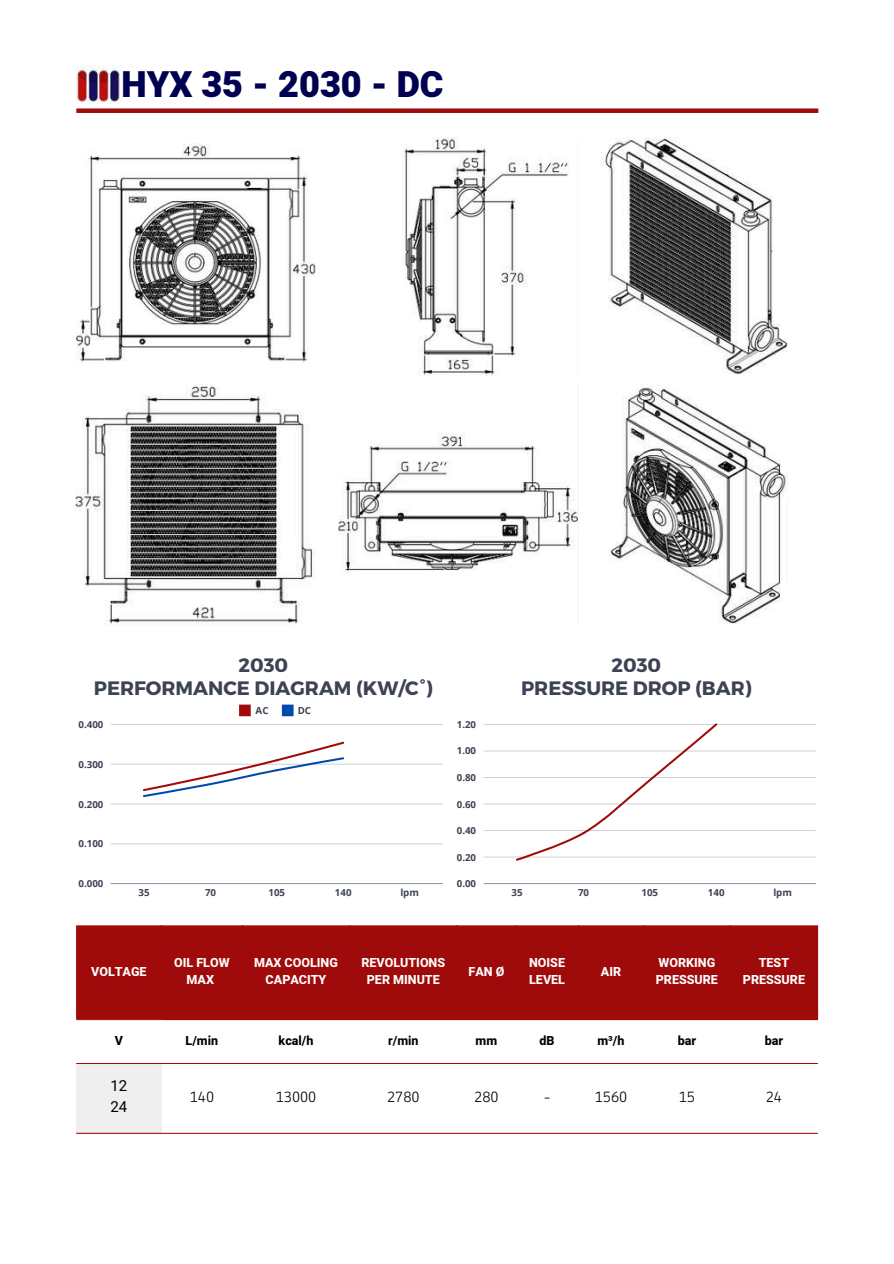
<style>
.page{position:relative;width:894px;height:1264px;background:#fff}
.page>*{position:absolute;margin:0;border:0;box-sizing:border-box;transform-origin:0 0}
.t1{font:900 35.85px "Heebo";color:#000150}
.t2{font:700 19.35px "Montserrat";color:#3d4354}
.t3{font:16.2px "Lekton";color:#000}
.t4{font:15px/20.9px "Heebo";color:#000}
.t5{font:800 12.45px/16.6px "Heebo";color:#fff;text-align:center}
.t6{font:800 12.45px "Heebo";color:#000}
.t7{font:700 12.45px "Heebo";color:#000}
.t8{font:700 9.75px "Open Sans";color:#3d4354}
</style>
<div class="page">
<img style="left:76px;top:385px;width:239px;height:239px">
<img style="left:338px;top:386px;width:450px;height:238px">
<img style="left:76px;top:143px;width:239px;height:219px">
<img style="left:404px;top:137px;width:384px;height:239px">
<img style="left:77px;top:66px;width:43px;height:38px">
<div style="left:76px;top:108px;width:742px;height:5px;background:#9f0b0b"></div>
<div style="left:76px;top:925px;width:741px;height:94px;background:#9f0b0b"></div>
<div style="left:76px;top:1063px;width:86px;height:70px;background:#efefef"></div>
<hr style="left:76px;top:1019px;width:741px;height:1px;background:#af0001">
<hr style="left:76px;top:1063px;width:741px;height:1px;background:#af0001">
<hr style="left:76px;top:1132px;width:741px;height:1px;background:#af0001">
<svg style="left:239px;top:704px;width:12px;height:12px"></svg>
<svg style="left:282px;top:704px;width:11px;height:12px"></svg>
<hr style="left:111px;top:883px;width:332px;height:1px;background:#9699a2">
<hr style="left:111px;top:843px;width:332px;height:1px;background:#dedfe2">
<hr style="left:111px;top:803px;width:332px;height:1px;background:#e8e8ea">
<hr style="left:111px;top:764px;width:332px;height:1px;background:#dbdcdf">
<hr style="left:111px;top:724px;width:332px;height:1px;background:#d0d2d6">
<svg style="left:142px;top:741px;width:203px;height:56px"></svg>
<hr style="left:483px;top:883px;width:332px;height:1px;background:#9699a2">
<hr style="left:483px;top:856px;width:332px;height:1px;background:#eaebec">
<hr style="left:483px;top:830px;width:332px;height:1px;background:#d1d2d6">
<hr style="left:483px;top:803px;width:332px;height:1px;background:#e8e8ea">
<hr style="left:483px;top:777px;width:332px;height:1px;background:#cecfd4">
<hr style="left:483px;top:750px;width:332px;height:1px;background:#e5e6e8">
<hr style="left:483px;top:724px;width:332px;height:1px;background:#d0d2d6">
<svg style="left:514px;top:723px;width:204px;height:138px"></svg>
<h1 class="t1" style="left:121px;top:60px;width:323px">HYX 35 - 2030 - DC</h1>
<h2 class="t2" style="left:238px;top:652px;width:51px">2030</h2>
<h2 class="t2" style="left:611px;top:652px;width:51px">2030</h2>
<h2 class="t2" style="left:94px;top:675px;width:340px">PERFORMANCE DIAGRAM (KW/C°)</h2>
<h2 class="t2" style="left:521px;top:675px;width:232px">PRESSURE DROP (BAR)</h2>
<p class="t8" style="left:78px;top:717px;width:26px">0.400</p>
<p class="t8" style="left:78px;top:757px;width:26px">0.300</p>
<p class="t8" style="left:78px;top:797px;width:26px">0.200</p>
<p class="t8" style="left:78px;top:836px;width:26px">0.100</p>
<p class="t8" style="left:78px;top:876px;width:26px">0.000</p>
<p class="t8" style="left:255px;top:703px;width:14px">AC</p>
<p class="t8" style="left:297px;top:703px;width:15px">DC</p>
<p class="t8" style="left:138px;top:885px;width:13px">35</p>
<p class="t8" style="left:205px;top:885px;width:13px">70</p>
<p class="t8" style="left:268px;top:885px;width:18px">105</p>
<p class="t8" style="left:335px;top:885px;width:18px">140</p>
<p class="t8" style="left:400px;top:885px;width:20px">lpm</p>
<p class="t8" style="left:456px;top:717px;width:21px">1.20</p>
<p class="t8" style="left:456px;top:744px;width:21px">1.00</p>
<p class="t8" style="left:456px;top:770px;width:21px">0.80</p>
<p class="t8" style="left:456px;top:797px;width:21px">0.60</p>
<p class="t8" style="left:456px;top:823px;width:21px">0.40</p>
<p class="t8" style="left:456px;top:850px;width:21px">0.20</p>
<p class="t8" style="left:456px;top:876px;width:21px">0.00</p>
<p class="t8" style="left:511px;top:885px;width:13px">35</p>
<p class="t8" style="left:578px;top:885px;width:13px">70</p>
<p class="t8" style="left:641px;top:885px;width:18px">105</p>
<p class="t8" style="left:707px;top:885px;width:18px">140</p>
<p class="t8" style="left:773px;top:885px;width:20px">lpm</p>
<p class="t5" style="left:91px;top:963px;width:57px">VOLTAGE</p>
<p class="t5" style="left:174px;top:954px;width:57px">OIL FLOW<br>MAX</p>
<p class="t5" style="left:254px;top:954px;width:85px">MAX COOLING<br>CAPACITY</p>
<p class="t5" style="left:361px;top:954px;width:85px">REVOLUTIONS<br>PER MINUTE</p>
<p class="t5" style="left:468px;top:963px;width:37px">FAN Ø</p>
<p class="t5" style="left:529px;top:954px;width:37px;text-align:left">NOISE<br>LEVEL</p>
<p class="t5" style="left:600px;top:963px;width:22px">AIR</p>
<p class="t5" style="left:655px;top:954px;width:64px;text-align:left">WORKING<br>PRESSURE</p>
<p class="t5" style="left:742px;top:954px;width:64px">TEST<br>PRESSURE</p>
<p class="t6" style="left:115px;top:1031px;width:10px">V</p>
<p class="t6" style="left:185px;top:1031px;width:34px">L/min</p>
<p class="t6" style="left:278px;top:1031px;width:36px">kcal/h</p>
<p class="t7" style="left:388px;top:1031px;width:32px">r/min</p>
<p class="t6" style="left:475px;top:1031px;width:23px">mm</p>
<p class="t6" style="left:539px;top:1031px;width:17px">dB</p>
<p class="t6" style="left:597px;top:1031px;width:29px">m³/h</p>
<p class="t6" style="left:677px;top:1031px;width:20px">bar</p>
<p class="t6" style="left:764px;top:1031px;width:20px">bar</p>
<p class="t4" style="left:110px;top:1075px;width:18px">12<br>24</p>
<h3 class="t3" style="left:190px;top:1090px;width:26px">140</h3>
<h3 class="t3" style="left:276px;top:1090px;width:42px">13000</h3>
<h3 class="t3" style="left:387px;top:1090px;width:34px">2780</h3>
<h3 class="t3" style="left:474px;top:1090px;width:26px">280</h3>
<h3 class="t3" style="left:543px;top:1090px;width:10px">-</h3>
<h3 class="t3" style="left:594px;top:1090px;width:34px">1560</h3>
<h3 class="t3" style="left:678px;top:1090px;width:18px">15</h3>
<h3 class="t3" style="left:765px;top:1090px;width:18px">24</h3>
</div>
